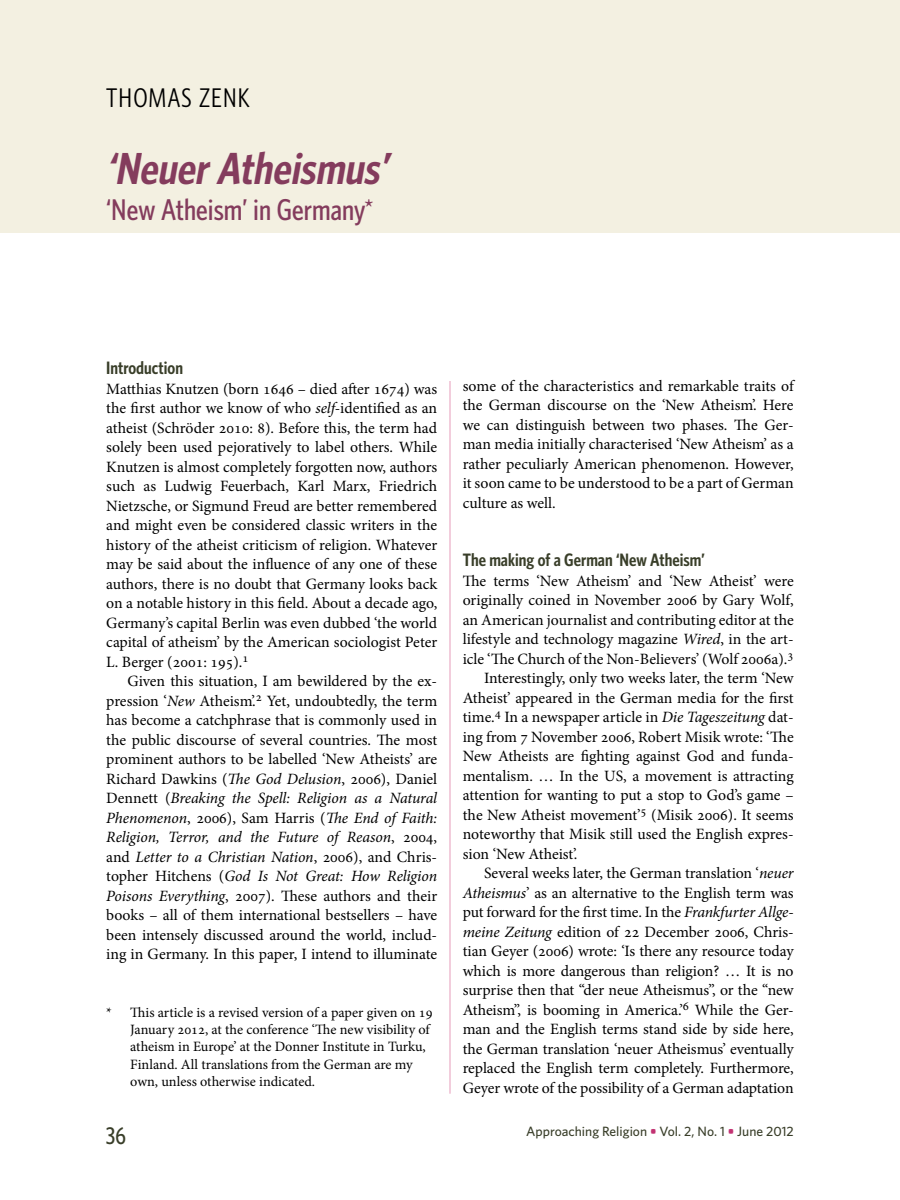
<style>
.page{position:relative;width:900px;height:1200px;background:#fff}
.page>*{position:absolute;margin:0;border:0;box-sizing:border-box;transform-origin:0 0}
.t1{font:italic 600 45px "Whitney Condensed";color:#843c5d}
.t2{font:500 30px "Whitney Condensed";color:#843c5d}
.t3{font:27px "Whitney Condensed";letter-spacing:.04em;color:#000}
.t4{font:500 24px "Whitney Condensed";color:#393e29}
.t5{font:600 18px "Whitney Condensed";color:#393e29}
.t6{font:15.75px/19.5px "Minion Pro";letter-spacing:-.005em;color:#000;text-align:justify}
.t7{font:14.25px/17.2px "Minion Pro";color:#000}
.t8{font:500 13.5px "Whitney";color:#393e29}
.s1{font-style:inherit}
.s2{font-style:italic}
.s3{font-weight:700;color:#c23272}
</style>
<div class="page">
<hr style="left:450px;top:381px;width:1px;height:713px;background:#e69cba">
<div style="left:0;top:0;width:900px;height:232px;background:#f3f0e1"></div>
<h3 class="t3" style="left:106px;top:81px;width:145px">THOMAS ZENK</h3>
<h1 class="t1" style="left:106px;top:141px;width:292px">‘NeuerAtheismus’</h1>
<h2 class="t2" style="left:106px;top:192px;width:269px">‘New Atheism’ in Germany<span class="s1">*</span></h2>
<p class="t5" style="left:106px;top:357px;width:78px">Introduction</p>
<p class="t6" style="left:106px;top:379px;width:332px">Matthias Knutzen (born 1646 – died after 1674) was the first author we know of who <span class="s2">self-</span>identified as an atheist (Schröder 2010: 8). Before this, the term had solely been used pejoratively to label others. While Knutzen is almost completely forgotten now, authors such as Ludwig Feuerbach, Karl Marx, Friedrich Nietzsche, or Sigmund Freud are better remembered and might even be considered classic writers in the history of the atheist criticism of religion. Whatever may be said about the influence of any one of these authors, there is no doubt that Germany looks back on a notable history in this field. About a decade ago, Germany’s capital Berlin was even dubbed ‘the world capital of atheism’ by the American sociologist Peter L. Berger (2001: 195).<sup>1</sup></p>
<p class="t6" style="left:106px;top:672px;width:332px;text-indent:21px">Given this situation, I am bewildered by the ex&shy;pression ‘<span class="s2">New</span> Atheism’.<sup>2</sup> Yet, undoubtedly, the term has become a catchphrase that is commonly used in the public discourse of several countries. The most prominent authors to be labelled ‘New Atheists’ are Richard Dawkins (<span class="s2">The God Delusion</span>, 2006), Daniel Dennett (<span class="s2">Breaking the Spell: Religion as a Natural Phenomenon</span>, 2006), Sam Harris (<span class="s2">The End of Faith:<br>Religion, Terror, and the Future of Reason</span>, 2004, and <span class="s2">Letter to a Christian Nation</span>, 2006), and Chris&shy;topher Hitchens (<span class="s2">God Is Not Great: How Religion Poisons Everything</span>, 2007). These authors and their books – all of them international bestsellers – have been intensely discussed around the world, includ&shy;ing in Germany. In this paper, I intend to illuminate</p>
<p class="t7" style="left:130px;top:1004px;width:304px;text-indent:-24px">* This article is a revised version of a paper given on 19<br>January 2012, at the conference ‘The new visibility of atheism in Europe’ at the Donner Institute in Turku, Finland. All translations from the German are my own, unless otherwise indicated.</p>
<p class="t6" style="left:463px;top:376px;width:332px">some of the characteristics and remarkable traits of the German discourse on the ‘New Atheism’. Here we can distinguish between two phases. The Ger&shy;man media initially characterised ‘New Atheism’ as a rather peculiarly American phenomenon. However, it soon came to be understood to be a part of German culture as well.</p>
<p class="t5" style="left:463px;top:549px;width:244px">The making of a German ‘New Atheism’</p>
<p class="t6" style="left:463px;top:571px;width:332px">The terms ‘New Atheism’ and ‘New Atheist’ were</p>
<p class="t6" style="left:463px;top:591px;width:332px">originally coined in November 2006 by Gary Wolf,</p>
<p class="t6" style="left:463px;top:610px;width:332px">an American journalist and contributing editor at the</p>
<p class="t6" style="left:463px;top:630px;width:332px">lifestyle and technology magazine <span class="s2">Wired</span>, in the art-</p>
<p class="t6" style="left:463px;top:649px;width:332px">icle ‘The Church of the Non-Believers’ (Wolf 2006a).<sup>3</sup></p>
<p class="t6" style="left:484px;top:669px;width:311px">Interestingly, only two weeks later, the term ‘New</p>
<p class="t6" style="left:463px;top:688px;width:332px">Atheist’ appeared in the German media for the first</p>
<p class="t6" style="left:463px;top:708px;width:332px">time.<sup>4</sup> In a newspaper article in <span class="s2">Die Tageszeitung</span> dat-</p>
<p class="t6" style="left:463px;top:727px;width:332px">ing from 7 November 2006, Robert Misik wrote: ‘The</p>
<p class="t6" style="left:463px;top:747px;width:332px">New Atheists are fighting against God and funda-</p>
<p class="t6" style="left:463px;top:766px;width:332px">mentalism. … In the US, a movement is attracting</p>
<p class="t6" style="left:463px;top:786px;width:332px">attention for wanting to put a stop to God’s game –</p>
<p class="t6" style="left:463px;top:805px;width:332px">the New Atheist movement’<sup>5</sup> (Misik 2006). It seems</p>
<p class="t6" style="left:463px;top:825px;width:332px">noteworthy that Misik still used the English expres-</p>
<p class="t6" style="left:463px;top:844px;width:116px">sion ‘New Atheist’.</p>
<p class="t6" style="left:484px;top:864px;width:311px">Several weeks later, the German translation ‘<span class="s2">neuer</span></p>
<p class="t6" style="left:463px;top:883px;width:332px"><span class="s2">Atheismus</span>’ as an alternative to the English term was</p>
<p class="t6" style="left:463px;top:903px;width:332px">put forward for the first time. In the <span class="s2">Frankfurter Allge-</span></p>
<p class="t6" style="left:463px;top:922px;width:332px"><span class="s2">meine Zeitung</span> edition of 22 December 2006, Chris-</p>
<p class="t6" style="left:463px;top:942px;width:332px">tian Geyer (2006) wrote: ‘Is there any resource today</p>
<p class="t6" style="left:463px;top:961px;width:332px">which is more dangerous than religion? … It is no</p>
<p class="t6" style="left:463px;top:981px;width:332px">surprise then that “der neue Atheismus”, or the “new</p>
<p class="t6" style="left:463px;top:1000px;width:332px">Atheism”, is booming in America.’<sup>6</sup> While the Ger-</p>
<p class="t6" style="left:463px;top:1020px;width:332px">man and the English terms stand side by side here,</p>
<p class="t6" style="left:463px;top:1039px;width:332px">the German translation ‘neuer Atheismus’ eventually</p>
<p class="t6" style="left:463px;top:1059px;width:332px">replaced the English term completely. Furthermore,</p>
<p class="t6" style="left:463px;top:1078px;width:332px">Geyer wrote of the possibility of a German adaptation</p>
<h3 class="t4" style="left:106px;top:1121px;width:21px">36</h3>
<p class="t8" style="left:526px;top:1122px;width:269px">Approaching Religion <span class="s3">•</span> Vol. 2, No. 1 <span class="s3">•</span> June 2012</p>
</div>
